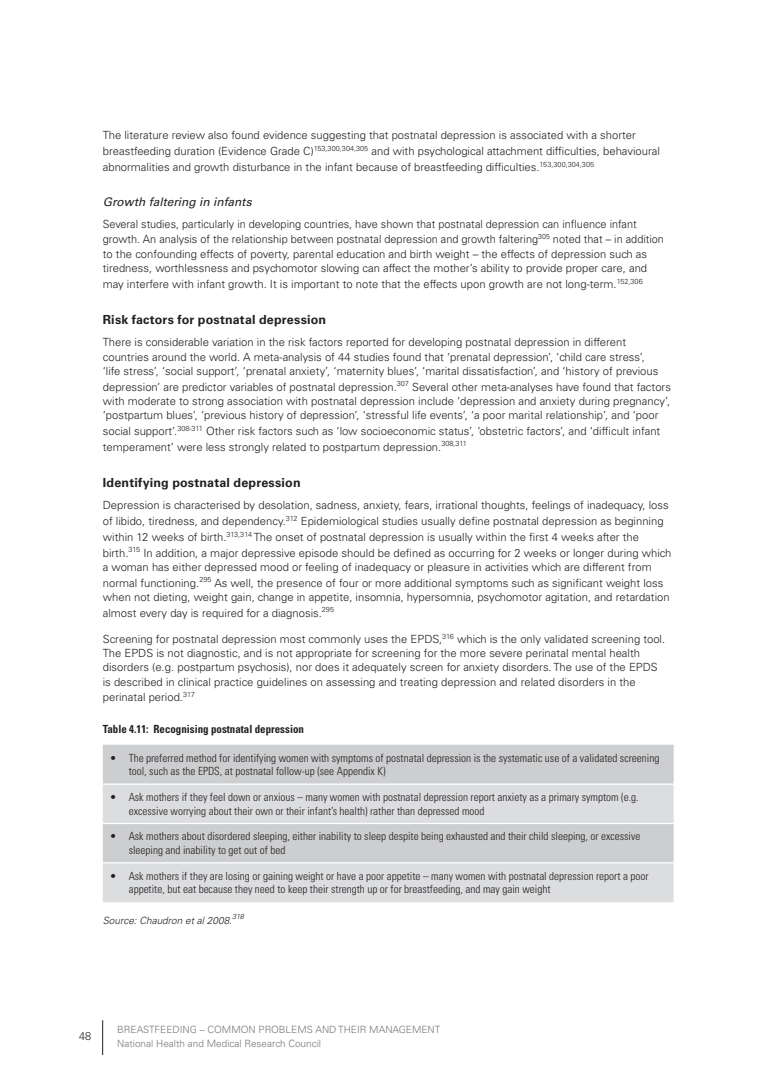
<style>
.page{position:relative;width:780px;height:1088px;background:#fff}
.page>*{position:absolute;margin:0;border:0;box-sizing:border-box;transform-origin:0 0}
.t1{font:700 12.5px "Univers LT Std";letter-spacing:.015em;color:#231f20}
.t2{font:italic 11.88px "Univers LT Std";letter-spacing:.005em;color:#231f20}
.t3{font:300 11.25px/15.8px "Univers LT Std";color:#231f20}
.t4{font:300 condensed 11.25px/13.5px "Univers LT Std";color:#231f20}
.t5{font:700 condensed 11.25px "Univers LT Std";color:#231f20}
.t6{font:300 10px/13.4px "Univers LT Std";color:#76787b}
.t7{font:italic 300 10px "Univers LT Std";color:#231f20}
</style>
<div class="page">
<hr style="left:102px;top:1020px;width:1px;height:35px;background:#231f20">
<div style="left:103px;top:745px;width:570px;height:38px;background:#cdced0"></div>
<svg style="left:103px;top:785px;width:570px;height:117px;background:#d7d8da"></svg>
<hr style="left:103px;top:823px;width:570px;height:1px;background:#fff">
<hr style="left:103px;top:862px;width:570px;height:1px;background:#fff">
<p class="t3" style="left:103px;top:127px;width:558px">The literature review also found evidence suggesting that postnatal depression is associated with a shorter breastfeeding duration (Evidence G rade C)<sup>153,300,304,305</sup> and with psychological attachment difficulties, behavioural abnormalities and growth disturbance in the infant because of breastfeeding difficulties.<sup>153,300,304,305</sup></p>
<p class="t2" style="left:103px;top:195px;width:150px">Growth faltering in infants</p>
<p class="t3" style="left:103px;top:216px;width:562px">Several studies, particularly in developing countries, have shown that postnatal depression can influence infant growth. An analysis of the relationship between postnatal depression and growth faltering<sup>305</sup> noted that – in addition</p>
<p class="t3" style="left:103px;top:247px;width:546px;line-height:14.2px">to the confounding effects of poverty, parental education and birth weight – the effects of depression such as tiredness, worthlessness and psychomotor slowing can affect the mother’s ability to provide proper care, and</p>
<p class="t3" style="left:103px;top:276px;width:541px">may interfere with infant growth. It is important to note that the effects upon growth are not long-term.<sup>152,306</sup></p>
<p class="t1" style="left:103px;top:312px;width:225px">Risk factors for postnatal depression</p>
<p class="t3" style="left:103px;top:335px;width:557px;line-height:14.2px">There is considerable variation in the risk factors reported for developing postnatal depression in different countries around the world. A meta-analysis of 44 studies found that ‘prenatal depression’, ‘child care stress’, ‘life stress’, ‘social support’, ‘prenatal anxiety’, ‘maternity blues’, ‘marital dissatisfaction’, and ‘history of previous</p>
<p class="t3" style="left:103px;top:379px;width:569px;line-height:14.2px;text-align:justify">depression’ are predictor variables of postnatal depression.<sup>307</sup> Several other meta-analyses have found that factors with moderate to strong association with postnatal depression include ‘depression and anxiety during pregnancy’, ‘postpartum blues’, ‘previous history of depression’, ‘stressful life events’, ‘a poor marital relationship’, and ‘poor</p>
<p class="t3" style="left:103px;top:423px;width:559px">social support’.<sup>308-311</sup> Other risk factors such as ‘low socioeconomic status’, ‘obstetric factors’, and ‘difficult infant temperament’ were less strongly related to postpartum depression.<sup>308,311</sup></p>
<p class="t1" style="left:103px;top:475px;width:199px">Identifying postnatal depression</p>
<p class="t3" style="left:103px;top:497px;width:570px">Depression is characterised by desolation, sadness, anxiety, fears, irrational thoughts, feelings of inadequacy, loss of libido, tiredness, and dependency.<sup>312</sup> Epidemiological studies usually define postnatal depression as beginning within 12 weeks of birth.<sup>313,314</sup> The onset of postnatal depression is usually within the first 4 weeks after the birth.<sup>315</sup> In addition, a major depressive episode should be defined as occurring for 2 weeks or longer during which</p>
<p class="t3" style="left:103px;top:559px;width:562px">a woman has either depressed mood or feeling of inadequacy or pleasure in activities which are different from normal functioning.<sup>295</sup> As well, the presence of four or more additional symptoms such as significant weight loss</p>
<p class="t3" style="left:103px;top:589px;width:568px">when not dieting, weight gain, change in appetite, insomnia, hypersomnia, psychomotor agitation, and retardation almost every day is required for a diagnosis.<sup>295</sup></p>
<p class="t3" style="left:103px;top:632px;width:564px;line-height:14.2px">Screening for postnatal depression most commonly uses the E PDS,<sup>316</sup> which is the only validated screening tool.<br>The E PDS is not diagnostic, and is not appropriate for screening for the more severe perinatal mental health disorders (e.g. postpartum psychosis), nor does it adequately screen for anxiety disorders. The use of the E PDS<br>is described in clinical practice guidelines on assessing and treating depression and related disorders in the</p>
<p class="t3" style="left:103px;top:689px;width:93px">perinatal period.<sup>317</sup></p>
<p class="t5" style="left:103px;top:722px;width:203px">Table 4.11: Recognising postnatal depression</p>
<p class="t4" style="left:129px;top:751px;width:532px;text-indent:-19px">• The preferred method for identifying women with symptoms of postnatal depression is the systematic use of a validated screening tool, such as the EPDS, at postnatal follow-up (see Appendix K)</p>
<p class="t4" style="left:129px;top:790px;width:511px;text-indent:-19px">• Ask mothers if they feel down or anxious – many women with postnatal depression report anxiety as a primary symptom (e.g. excessive worrying about their own or their infant’s health) rather than depressed mood</p>
<p class="t4" style="left:129px;top:830px;width:513px;text-indent:-19px">• Ask mothers about disordered sleeping, either inability to sleep despite being exhausted and their child sleeping, or excessive sleeping and inability to get out of bed</p>
<p class="t4" style="left:129px;top:869px;width:521px;text-indent:-19px">• Ask mothers if they are losing or gaining weight or have a poor appetite – many women with postnatal depression report a poor appetite, but eat because they need to keep their strength up or for breastfeeding, and may gain weight</p>
<p class="t7" style="left:103px;top:914px;width:143px">Source: Chaudron et al 2008.<sup>318</sup></p>
<p class="t3" style="left:79px;top:1028px;width:14px">48</p>
<p class="t6" style="left:117px;top:1023px;width:324px">Breastfeedi ng – Common problems and th eir management<br>National Health and Medical Research Council</p>
</div>
